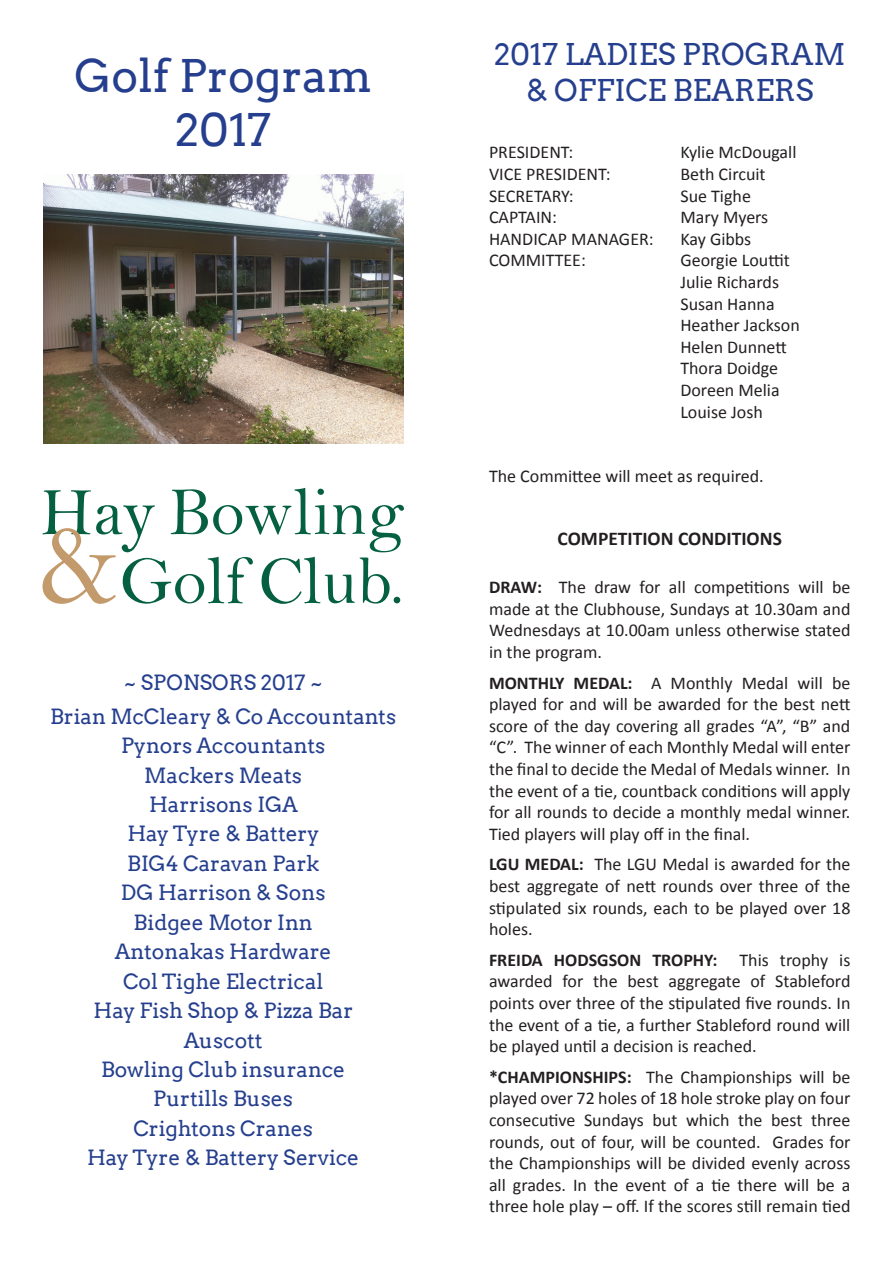
<style>
.page{position:relative;width:893px;height:1263px;background:#fff}
.page>*{position:absolute;margin:0;border:0;box-sizing:border-box;transform-origin:0 0}
.t1{font:45px/54px "Arvo";color:#253f8e;text-align:center}
.t2{font:30px/36px "Arvo";color:#253f8e;text-align:center}
.t3{font:21px/29.4px "Arvo";color:#253f8e;text-align:center}
.t4{font:700 19.5px "Calibri";color:#231f20}
.t5{font:18px/21.6px "Calibri";color:#231f20;text-align:justify}
.s1{font-weight:700}
</style>
<div class="page">
<svg style="left:43px;top:488px;width:361px;height:116px"></svg>
<img style="left:43px;top:174px;width:360px;height:269px">
<h1 class="t1" style="left:75px;top:49px;width:299px">Golf Program<br>2017</h1>
<p class="t3" style="left:50px;top:666px;width:348px;line-height:33.8px">~ SPONSORS 2017 ~<br>Brian McCleary &amp; Co Accountants</p>
<p class="t3" style="left:87px;top:731px;width:274px">Pynors Accountants<br>Mackers Meats<br>Harrisons IGA<br>Hay Tyre &amp; Battery<br>BIG4 Caravan Park<br>DG Harrison &amp; Sons<br>Bidgee Motor Inn<br>Antonakas Hardware<br>Col Tighe Electrical<br>Hay Fish Shop &amp; Pizza Bar<br>Auscott<br>Bowling Club insurance<br>Purtills Buses<br>Crightons Cranes<br>Hay Tyre &amp; Battery Service</p>
<h2 class="t2" style="left:494px;top:37px;width:353px">2017 LADIES PROGRAM &amp; OFFICE BEARERS</h2>
<p class="t5" style="left:489px;top:141px;width:86px">PRESIDENT:</p>
<p class="t5" style="left:680px;top:141px;width:118px">Kylie McDougall</p>
<p class="t5" style="left:489px;top:163px;width:123px">VICE PRESIDENT:</p>
<p class="t5" style="left:680px;top:163px;width:87px">Beth Circuit</p>
<p class="t5" style="left:489px;top:184px;width:86px">SECRETARY:</p>
<p class="t5" style="left:680px;top:184px;width:72px">Sue Tighe</p>
<p class="t5" style="left:489px;top:206px;width:70px">CAPTAIN:</p>
<p class="t5" style="left:680px;top:206px;width:89px">Mary Myers</p>
<p class="t5" style="left:489px;top:228px;width:166px">HANDICAP MANAGER:</p>
<p class="t5" style="left:680px;top:228px;width:72px">Kay Gibbs</p>
<p class="t5" style="left:489px;top:249px;width:98px">COMMITTEE:</p>
<p class="t5" style="left:680px;top:249px;width:121px;text-align:left">Georgie Louttit<br>Julie Richards<br>Susan Hanna<br>Heather Jackson<br>Helen Dunnett<br>Thora Doidge<br>Doreen Melia<br>Louise Josh</p>
<p class="t5" style="left:489px;top:465px;width:276px">The Committee will meet as required.</p>
<p class="t4" style="left:558px;top:525px;width:226px">COMPETITION CONDITIONS</p>
<p class="t5" style="left:489px;top:576px;width:363px"><span class="s1">DRAW:</span> The draw for all competitions will be made at the Clubhouse, Sundays at 10.30am and Wednesdays at 10.00am unless otherwise stated in the program.</p>
<p class="t5" style="left:489px;top:671px;width:363px"><span class="s1">MONTHLY MEDAL:</span> A Monthly Medal will be played for and will be awarded for the best nett score of the day covering all grades “A”, “B” and “C”. The winner of each Monthly Medal will enter the final to decide the Medal of Medals winner. In the event of a tie, countback conditions will apply for all rounds to decide a monthly medal winner.<br>Tied players will play off in the final.</p>
<p class="t5" style="left:489px;top:853px;width:363px"><span class="s1">LGU MEDAL:</span> The LGU Medal is awarded for the best aggregate of nett rounds over three of the stipulated six rounds, each to be played over 18 holes.</p>
<p class="t5" style="left:489px;top:948px;width:363px"><span class="s1">FREIDA HODSGSON TROPHY:</span> This trophy is awarded for the best aggregate of Stableford points over three of the stipulated five rounds. In the event of a tie, a further Stableford round will be played until a decision is reached.</p>
<p class="t5" style="left:489px;top:1065px;width:363px"><span class="s1">*CHAMPIONSHIPS:</span> The Championships will be played over 72 holes of 18 hole stroke play on four consecutive Sundays but which the best three rounds, out of four, will be counted. Grades for the Championships will be divided evenly across all grades. In the event of a tie there will be a three hole play – off. If the scores still remain tied</p>
</div>
